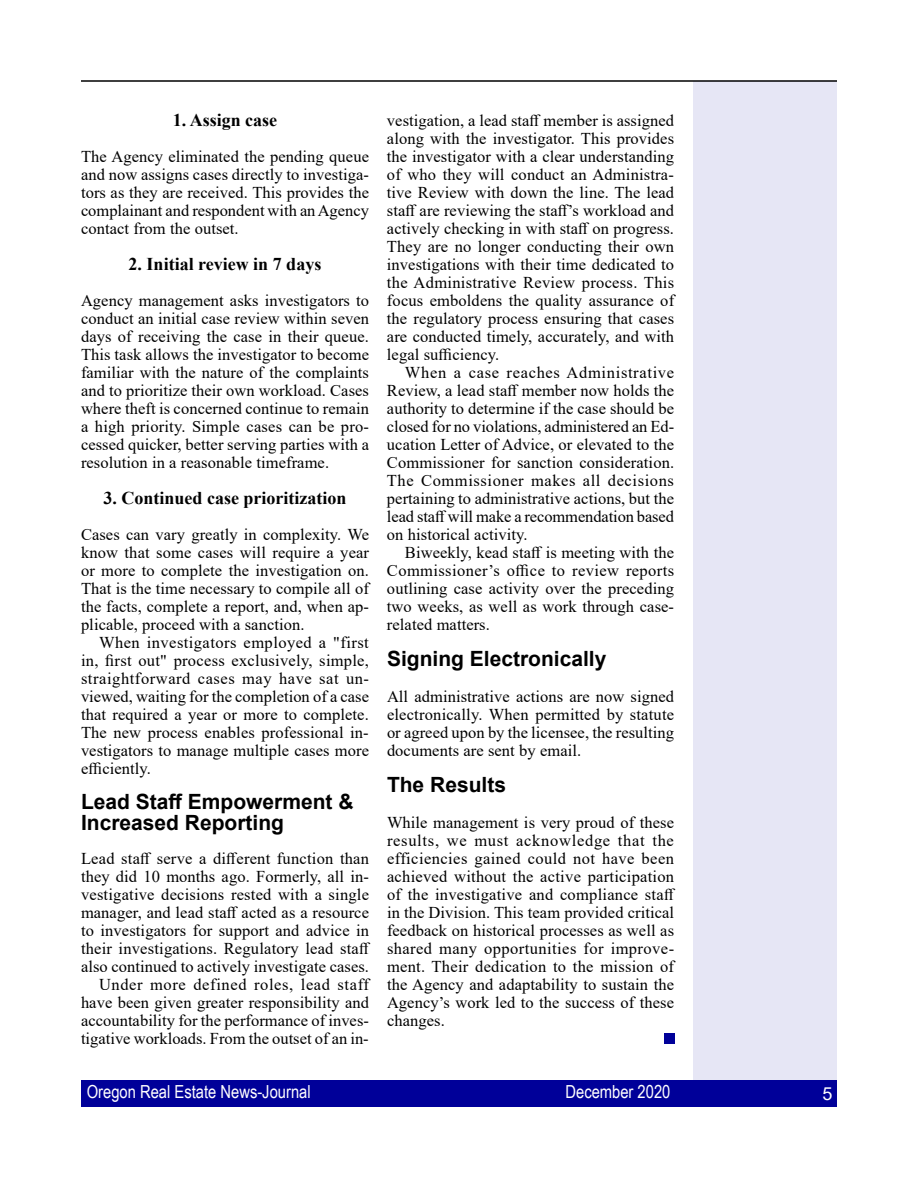
<style>
.page{position:relative;width:918px;height:1188px;background:#fff}
.page>*{position:absolute;margin:0;border:0;box-sizing:border-box;transform-origin:0 0}
.t1{font:700 21px/21px "Arial";color:#000}
.t2{font:700 18px "Times New Roman";color:#000}
.t3{font:18px "Arial Narrow";color:#fff}
.t4{font:18px "Arial";color:#fff}
.t5{font:16.5px/18px "Times New Roman";letter-spacing:.005em;color:#000;text-align:justify}
</style>
<div class="page">
<div style="left:693px;top:81px;width:144px;height:1026px;background:#e6e6f5"></div>
<div style="left:81px;top:1080px;width:756px;height:27px;background:#009"></div>
<hr style="left:81px;top:80px;width:756px;height:2px;background:#000">
<div style="left:665px;top:1034px;width:10px;height:10px;background:#009"></div>
<p class="t2" style="left:173px;top:107px;width:106px">1. Assign case</p>
<p class="t5" style="left:81px;top:147px;width:290px">The Agency eliminated the pending queue and now assigns cases directly to investiga&shy;tors as they are received. This provides the complainant and respondent with an Agency contact from the outset.</p>
<p class="t2" style="left:129px;top:251px;width:194px">2. Initial review in 7 days</p>
<p class="t5" style="left:81px;top:291px;width:290px">Agency management asks investigators to conduct an initial case review within seven days of receiving the case in their queue.<br>This task allows the investigator to become familiar with the nature of the complaints and to prioritize their own workload. Cases where theft is concerned continue to remain a high priority. Simple cases can be pro&shy;cessed quicker, better serving parties with a resolution in a reasonable timeframe.</p>
<p class="t2" style="left:104px;top:485px;width:244px">3. Continued case prioritization</p>
<p class="t5" style="left:81px;top:525px;width:290px">Cases can vary greatly in complexity. We know that some cases will require a year or more to complete the investigation on.<br>That is the time necessary to compile all of the facts, complete a report, and, when ap&shy;plicable, proceed with a sanction.</p>
<p class="t5" style="left:81px;top:633px;width:290px;text-indent:18px">When investigators employed a "first in, first out" process exclusively, simple, straightforward cases may have sat un&shy;viewed, waiting for the completion of a case that required a year or more to complete.<br>The new process enables professional in&shy;vestigators to manage multiple cases more efficiently.</p>
<p class="t1" style="left:81px;top:791px;width:274px">Lead Staff Empowerment &amp;<br>Increased Reporting</p>
<p class="t5" style="left:81px;top:849px;width:291px;text-align:right">Lead staff serve a different function than they did 10 months ago. Formerly, all in&shy;vestigative decisions rested with a single manager, and lead staff acted as a resource to investigators for support and advice in their investigations. Regulatory lead staff also continued to actively investigate cases.<br>Under more defined roles, lead staff have been given greater responsibility and accountability for the performance of inves&shy;tigative workloads. From the outset of an in-</p>
<p class="t5" style="left:387px;top:111px;width:289px">vestigation, a lead staff member is assigned along with the investigator. This provides the investigator with a clear understanding of who they will conduct an Administra&shy;tive Review with down the line. The lead staff are reviewing the staff’s workload and actively checking in with staff on progress.<br>They are no longer conducting their own investigations with their time dedicated to the Administrative Review process. This focus emboldens the quality assurance of the regulatory process ensuring that cases are conducted timely, accurately, and with legal sufficiency.</p>
<p class="t5" style="left:387px;top:363px;width:289px;text-indent:18px">When a case reaches Administrative Review, a lead staff member now holds the authority to determine if the case should be closed for no violations, administered an Ed&shy;ucation Letter of Advice, or elevated to the Commissioner for sanction consideration.<br>The Commissioner makes all decisions pertaining to administrative actions, but the lead staff will make a recommendation based on historical activity.</p>
<p class="t5" style="left:387px;top:543px;width:289px;text-indent:18px">Biweekly, kead staff is meeting with the Commissioner’s office to review reports outlining case activity over the preceding two weeks, as well as work through case&shy;related matters.</p>
<p class="t1" style="left:387px;top:648px;width:221px">Signing Electronically</p>
<p class="t5" style="left:387px;top:687px;width:289px">All administrative actions are now signed electronically. When permitted by statute or agreed upon by the licensee, the resulting documents are sent by email.</p>
<p class="t1" style="left:387px;top:774px;width:121px">The Results</p>
<p class="t5" style="left:387px;top:813px;width:290px">While management is very proud of these results, we must acknowledge that the efficiencies gained could not have been achieved without the active participation of the investigative and compliance staff in the Division. This team provided critical feedback on historical processes as well as shared many opportunities for improve&shy;ment. Their dedication to the mission of the Agency and adaptability to sustain the Agency’s work led to the success of these changes.</p>
<p class="t3" style="left:87px;top:1078px;width:225px">Oregon Real Estate News-Journal</p>
<p class="t3" style="left:565px;top:1078px;width:107px">December 2020</p>
<p class="t4" style="left:822px;top:1081px;width:12px">5</p>
</div>
